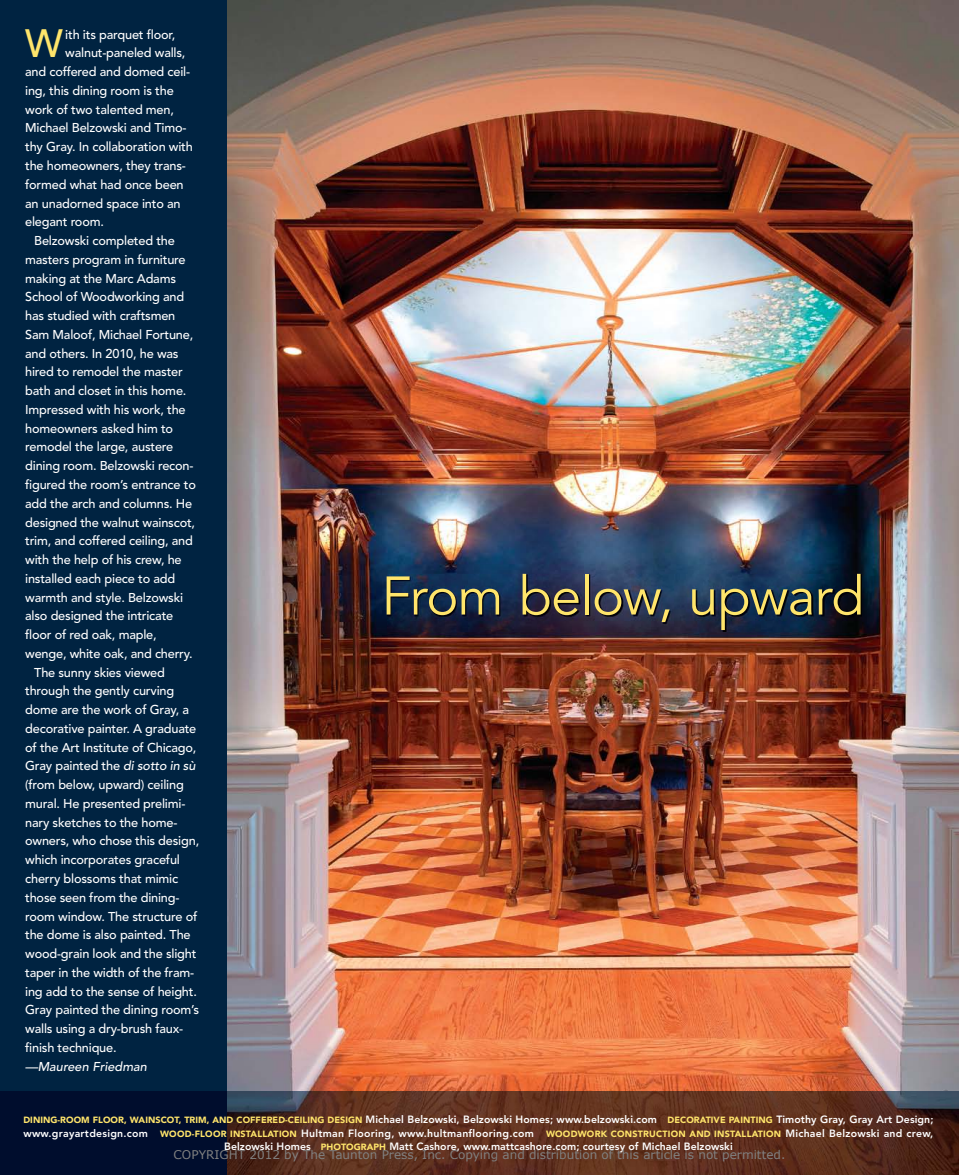
<style>
.page{position:relative;width:959px;height:1175px;background:#fff}
.page>*{position:absolute;margin:0;border:0;box-sizing:border-box;transform-origin:0 0}
.t1{font:53.85px "Avenir LT Std";letter-spacing:-.015em;color:#ffe56b}
.t2{font:500 39.3px "Avenir LT Std";color:#ffe56b}
.t3{font:500 12.75px "Avenir LT Std";letter-spacing:-.015em;color:#fff}
.t4{font:italic 500 12.75px "Avenir LT Std";color:#fff}
.t5{font:12px "Verdana";color:#808080}
.t6{font:800 10.5px/13.5px "Avenir LT Std";letter-spacing:.005em;color:#fff;text-align:center}
.s1{font-style:italic}
.s2{font-weight:900;font-size:9px;color:#ffe56b}
</style>
<div class="page">
<img style="left:227px;top:0;width:731px;height:1174px">
<div style="left:0;top:0;width:227px;height:1174px;background:#002341"></div>
<div style="left:0;top:1091px;width:227px;height:83px;background:#000d2d"></div>
<img style="left:387px;top:575px;width:474px;height:56px">
<h2 class="t2" style="left:25px;top:21px;width:39px">W</h2>
<p class="t3" style="left:65px;top:27px;width:112px">ith its parquet floor,</p>
<p class="t3" style="left:65px;top:46px;width:122px">walnut-paneled walls,</p>
<p class="t3" style="left:25px;top:64px;width:166px">and coffered and domed ceil-</p>
<p class="t3" style="left:25px;top:83px;width:150px">ing, this dining room is the</p>
<p class="t3" style="left:25px;top:102px;width:150px">work of two talented men,</p>
<p class="t3" style="left:25px;top:121px;width:163px">Michael Belzowski and Timo-</p>
<p class="t3" style="left:25px;top:139px;width:169px">thy Gray. In collaboration with</p>
<p class="t3" style="left:25px;top:158px;width:162px">the homeowners, they trans-</p>
<p class="t3" style="left:25px;top:177px;width:160px">formed what had once been</p>
<p class="t3" style="left:25px;top:196px;width:157px">an unadorned space into an</p>
<p class="t3" style="left:25px;top:214px;width:80px">elegant room.</p>
<p class="t3" style="left:34px;top:233px;width:142px">Belzowski completed the</p>
<p class="t3" style="left:25px;top:252px;width:162px">masters program in furniture</p>
<p class="t3" style="left:25px;top:271px;width:152px">making at the Marc Adams</p>
<p class="t3" style="left:25px;top:289px;width:161px">School of Woodworking and</p>
<p class="t3" style="left:25px;top:308px;width:152px">has studied with craftsmen</p>
<p class="t3" style="left:25px;top:327px;width:169px">Sam Maloof, Michael Fortune,</p>
<p class="t3" style="left:25px;top:346px;width:155px">and others. In 2010, he was</p>
<p class="t3" style="left:25px;top:364px;width:159px">hired to remodel the master</p>
<p class="t3" style="left:25px;top:383px;width:163px">bath and closet in this home.</p>
<p class="t3" style="left:25px;top:402px;width:162px">Impressed with his work, the</p>
<p class="t3" style="left:25px;top:421px;width:149px">homeowners asked him to</p>
<p class="t3" style="left:25px;top:439px;width:150px">remodel the large, austere</p>
<p class="t3" style="left:25px;top:458px;width:170px">dining room. Belzowski recon-</p>
<p class="t3" style="left:25px;top:477px;width:172px">figured the room’s entrance to</p>
<p class="t3" style="left:25px;top:496px;width:169px">add the arch and columns. He</p>
<p class="t3" style="left:25px;top:514px;width:171px">designed the walnut wainscot,</p>
<p class="t3" style="left:25px;top:533px;width:169px">trim, and coffered ceiling, and</p>
<p class="t3" style="left:25px;top:552px;width:158px">with the help of his crew, he</p>
<p class="t3" style="left:25px;top:571px;width:151px">installed each piece to add</p>
<p class="t3" style="left:25px;top:590px;width:159px">warmth and style. Belzowski</p>
<p class="t3" style="left:25px;top:608px;width:150px">also designed the intricate</p>
<p class="t3" style="left:25px;top:627px;width:133px">floor of red oak, maple,</p>
<p class="t3" style="left:25px;top:646px;width:169px">wenge, white oak, and cherry.</p>
<p class="t3" style="left:34px;top:665px;width:132px">The sunny skies viewed</p>
<p class="t3" style="left:25px;top:683px;width:150px">through the gently curving</p>
<p class="t3" style="left:25px;top:702px;width:165px">dome are the work of Gray, a</p>
<p class="t3" style="left:25px;top:721px;width:173px">decorative painter. A graduate</p>
<p class="t3" style="left:25px;top:740px;width:173px">of the Art Institute of Chicago,</p>
<p class="t3" style="left:25px;top:758px;width:172px">Gray painted the <span class="s1">di sotto in sù</span></p>
<p class="t3" style="left:25px;top:777px;width:160px">(from below, upward) ceiling</p>
<p class="t3" style="left:25px;top:796px;width:162px">mural. He presented prelimi-</p>
<p class="t3" style="left:25px;top:815px;width:154px">nary sketches to the home-</p>
<p class="t3" style="left:25px;top:833px;width:175px">owners, who chose this design,</p>
<p class="t3" style="left:25px;top:852px;width:156px">which incorporates graceful</p>
<p class="t3" style="left:25px;top:871px;width:154px">cherry blossoms that mimic</p>
<p class="t3" style="left:25px;top:890px;width:156px">those seen from the dining-</p>
<p class="t3" style="left:25px;top:908px;width:174px">room window. The structure of</p>
<p class="t3" style="left:25px;top:927px;width:167px">the dome is also painted. The</p>
<p class="t3" style="left:25px;top:946px;width:173px">wood-grain look and the slight</p>
<p class="t3" style="left:25px;top:965px;width:171px">taper in the width of the fram-</p>
<p class="t3" style="left:25px;top:983px;width:173px">ing add to the sense of height.</p>
<p class="t3" style="left:25px;top:1002px;width:175px">Gray painted the dining room’s</p>
<p class="t3" style="left:25px;top:1021px;width:160px">walls using a dry-brush faux-</p>
<p class="t3" style="left:25px;top:1040px;width:93px">finish technique.</p>
<p class="t4" style="left:25px;top:1058px;width:123px">—Maureen Friedman</p>
<h1 class="t1" style="left:381px;top:565px;width:484px">From below, upward</h1>
<p class="t6" style="left:23px;top:1112px;width:911px"><span class="s2">DINING-ROOM FLOOR, WAINSCOT, TRIM, AND COFFERED-CEILING DESIGN</span> Michael Belzowski, Belzowski Homes; www.belzowski.com <span class="s2">DECORATIVE PAINTING</span> Timothy Gray, Gray Art Design; www.grayartdesign.com <span class="s2">WOOD-FLOOR INSTALLATION</span> Hultman Flooring, www.hultmanflooring.com <span class="s2">WOODWORK CONSTRUCTION AND INSTALLATION</span> Michael Belzowski and crew,<br>Belzowski Homes <span class="s2">PHOTOGRAPH</span> Matt Cashore, www.mattcashore.com; courtesy of Michael Belzowski</p>
<p class="t5" style="left:174px;top:1146px;width:613px">COPYRIGHT 2012 by The Taunton Press, Inc. Copying and distribution of this article is not permitted.</p>
</div>
